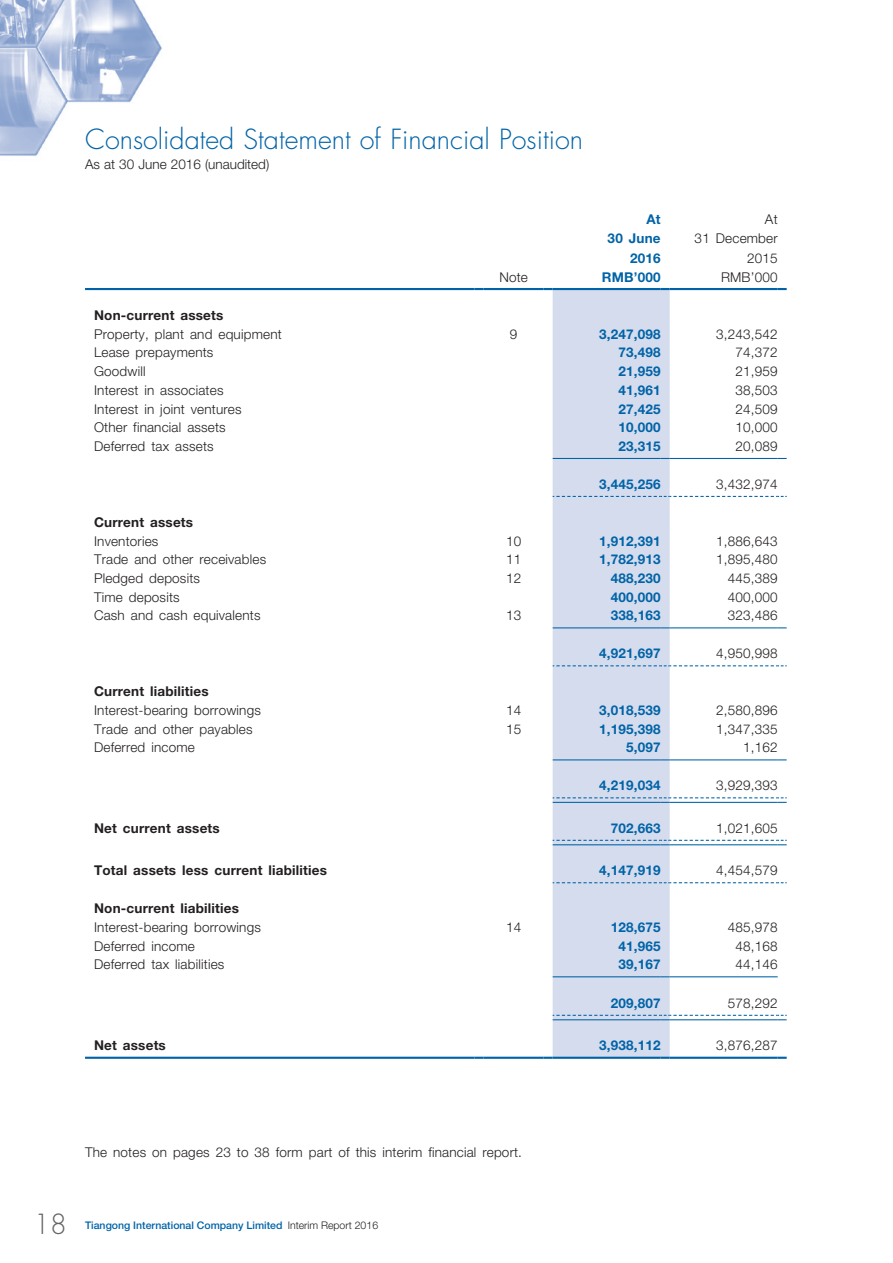
<style>
.page{position:relative;width:893px;height:1263px;background:#fff}
.page>*{position:absolute;margin:0;border:0;box-sizing:border-box;transform-origin:0 0}
.t1{font:300 27px "Futura Std";color:#0163a7}
.t2{font:300 27px "Futura Std";color:#636366}
._15_Table_Stub{font:300 13.5px "Helvetica Neue LT Std";letter-spacing:.015em;color:#231f20}
._31_table_tab_6pt{font:300 13.5px/19.5px "Helvetica Neue LT Std";letter-spacing:.015em;color:#231f20;text-align:right}
._31_table_tab_6pt-2{font:700 13.5px/19.5px "Helvetica Neue LT Std";letter-spacing:.015em;color:#0163a7;text-align:right}
._15_Table_Stub-2{font:700 13.5px "Helvetica Neue LT Std";letter-spacing:.015em;color:#231f20}
._11_P0{font:300 13.5px "Helvetica Neue LT Std";letter-spacing:.015em;color:#231f20}
.t3{font:500 10.5px "Helvetica Neue LT Std";color:#0163a7}
.s1{font-weight:300;color:#231f20}
</style>
<div class="page">
<img style="left:0;top:0;width:787px;height:1057px">
<div style="left:553px;top:290px;width:117px;height:767px;background:#d4dced"></div>
<hr style="left:85px;top:288px;width:390px;height:2px;background:#0163a7">
<svg style="left:475px;top:288px;width:9px;height:2px"></svg>
<hr style="left:484px;top:288px;width:60px;height:2px;background:#0163a7">
<svg style="left:544px;top:288px;width:9px;height:2px"></svg>
<hr style="left:553px;top:288px;width:108px;height:2px;background:#0163a7">
<svg style="left:661px;top:288px;width:9px;height:2px"></svg>
<hr style="left:670px;top:288px;width:108px;height:2px;background:#0163a7">
<svg style="left:778px;top:288px;width:9px;height:2px"></svg>
<hr style="left:553px;top:458px;width:108px;height:1px;background:#0163a7">
<hr style="left:670px;top:458px;width:108px;height:1px;background:#0163a7">
<hr style="left:553px;top:627px;width:108px;height:1px;background:#0163a7">
<hr style="left:670px;top:627px;width:108px;height:1px;background:#0163a7">
<hr style="left:553px;top:759px;width:108px;height:1px;background:#0163a7">
<hr style="left:670px;top:759px;width:108px;height:1px;background:#0163a7">
<svg style="left:553px;top:496px;width:234px;height:1px"></svg>
<svg style="left:553px;top:665px;width:234px;height:1px"></svg>
<svg style="left:553px;top:797px;width:234px;height:6px"></svg>
<svg style="left:553px;top:882px;width:234px;height:1px"></svg>
<svg style="left:553px;top:840px;width:234px;height:5px"></svg>
<svg style="left:553px;top:1015px;width:234px;height:5px"></svg>
<hr style="left:553px;top:976px;width:108px;height:1px;background:#0163a7">
<hr style="left:670px;top:976px;width:108px;height:1px;background:#0163a7">
<hr style="left:85px;top:1057px;width:390px;height:2px;background:#0163a7">
<svg style="left:475px;top:1057px;width:9px;height:2px"></svg>
<hr style="left:484px;top:1057px;width:60px;height:2px;background:#0163a7">
<svg style="left:544px;top:1057px;width:9px;height:2px"></svg>
<hr style="left:553px;top:1057px;width:108px;height:2px;background:#0163a7">
<svg style="left:661px;top:1057px;width:9px;height:2px"></svg>
<hr style="left:670px;top:1057px;width:108px;height:2px;background:#0163a7">
<svg style="left:778px;top:1057px;width:9px;height:2px"></svg>
<h1 class="t1" style="left:85px;top:122px;width:499px">Consolidated Statement of Financial Position</h1>
<p class="_11_P0" style="left:85px;top:156px;width:186px">As at 30 June 2016 (unaudited)</p>
<p class="_31_table_tab_6pt-2" style="left:608px;top:209px;width:55px">At<br>30 June<br>2016</p>
<p class="_31_table_tab_6pt" style="left:695px;top:209px;width:85px">At<br>31 December<br>2015</p>
<p class="_31_table_tab_6pt" style="left:499px;top:267px;width:30px">Note</p>
<p class="_31_table_tab_6pt-2" style="left:602px;top:267px;width:60px">RMB’000</p>
<p class="_31_table_tab_6pt" style="left:721px;top:267px;width:58px">RMB’000</p>
<p class="_15_Table_Stub-2" style="left:94px;top:307px;width:131px">Non-current assets</p>
<p class="_15_Table_Stub" style="left:94px;top:326px;width:189px">Property, plant and equipment</p>
<p class="_31_table_tab_6pt" style="left:510px;top:324px;width:9px">9</p>
<p class="_31_table_tab_6pt-2" style="left:599px;top:324px;width:63px">3,247,098</p>
<p class="_31_table_tab_6pt" style="left:716px;top:324px;width:63px">3,243,542</p>
<p class="_15_Table_Stub" style="left:94px;top:344px;width:121px">Lease prepayments</p>
<p class="_31_table_tab_6pt-2" style="left:618px;top:343px;width:44px">73,498</p>
<p class="_31_table_tab_6pt" style="left:735px;top:343px;width:44px">74,372</p>
<p class="_15_Table_Stub" style="left:94px;top:363px;width:53px">Goodwill</p>
<p class="_31_table_tab_6pt-2" style="left:618px;top:361px;width:44px">21,959</p>
<p class="_31_table_tab_6pt" style="left:735px;top:361px;width:44px">21,959</p>
<p class="_15_Table_Stub" style="left:94px;top:382px;width:131px">Interest in associates</p>
<p class="_31_table_tab_6pt-2" style="left:618px;top:380px;width:44px">41,961</p>
<p class="_31_table_tab_6pt" style="left:735px;top:380px;width:44px">38,503</p>
<p class="_15_Table_Stub" style="left:94px;top:400px;width:149px">Interest in joint ventures</p>
<p class="_31_table_tab_6pt-2" style="left:618px;top:399px;width:44px">27,425</p>
<p class="_31_table_tab_6pt" style="left:735px;top:399px;width:44px">24,509</p>
<p class="_15_Table_Stub" style="left:94px;top:419px;width:133px">Other financial assets</p>
<p class="_31_table_tab_6pt-2" style="left:618px;top:417px;width:44px">10,000</p>
<p class="_31_table_tab_6pt" style="left:735px;top:417px;width:44px">10,000</p>
<p class="_15_Table_Stub" style="left:94px;top:438px;width:121px">Deferred tax assets</p>
<p class="_31_table_tab_6pt-2" style="left:618px;top:436px;width:44px">23,315</p>
<p class="_31_table_tab_6pt" style="left:735px;top:436px;width:44px">20,089</p>
<p class="_31_table_tab_6pt-2" style="left:599px;top:474px;width:63px">3,445,256</p>
<p class="_31_table_tab_6pt" style="left:716px;top:474px;width:63px">3,432,974</p>
<p class="_15_Table_Stub-2" style="left:94px;top:514px;width:101px">Current assets</p>
<p class="_15_Table_Stub" style="left:94px;top:532px;width:66px">Inventories</p>
<p class="_31_table_tab_6pt" style="left:506px;top:531px;width:17px">10</p>
<p class="_31_table_tab_6pt-2" style="left:599px;top:531px;width:63px">1,912,391</p>
<p class="_31_table_tab_6pt" style="left:716px;top:531px;width:63px">1,886,643</p>
<p class="_15_Table_Stub" style="left:94px;top:551px;width:174px">Trade and other receivables</p>
<p class="_31_table_tab_6pt" style="left:506px;top:549px;width:17px">11</p>
<p class="_31_table_tab_6pt-2" style="left:599px;top:549px;width:63px">1,782,913</p>
<p class="_31_table_tab_6pt" style="left:716px;top:549px;width:63px">1,895,480</p>
<p class="_15_Table_Stub" style="left:94px;top:570px;width:107px">Pledged deposits</p>
<p class="_31_table_tab_6pt" style="left:506px;top:568px;width:17px">12</p>
<p class="_31_table_tab_6pt-2" style="left:611px;top:568px;width:51px">488,230</p>
<p class="_31_table_tab_6pt" style="left:728px;top:568px;width:51px">445,389</p>
<p class="_15_Table_Stub" style="left:94px;top:589px;width:87px">Time deposits</p>
<p class="_31_table_tab_6pt-2" style="left:611px;top:587px;width:51px">400,000</p>
<p class="_31_table_tab_6pt" style="left:728px;top:587px;width:51px">400,000</p>
<p class="_15_Table_Stub" style="left:94px;top:607px;width:168px">Cash and cash equivalents</p>
<p class="_31_table_tab_6pt" style="left:506px;top:605px;width:17px">13</p>
<p class="_31_table_tab_6pt-2" style="left:611px;top:605px;width:51px">338,163</p>
<p class="_31_table_tab_6pt" style="left:728px;top:605px;width:51px">323,486</p>
<p class="_31_table_tab_6pt-2" style="left:599px;top:643px;width:63px">4,921,697</p>
<p class="_31_table_tab_6pt" style="left:716px;top:643px;width:63px">4,950,998</p>
<p class="_15_Table_Stub-2" style="left:94px;top:683px;width:116px">Current liabilities</p>
<p class="_15_Table_Stub" style="left:94px;top:702px;width:168px">Interest-bearing borrowings</p>
<p class="_31_table_tab_6pt" style="left:506px;top:700px;width:17px">14</p>
<p class="_31_table_tab_6pt-2" style="left:599px;top:700px;width:63px">3,018,539</p>
<p class="_31_table_tab_6pt" style="left:716px;top:700px;width:63px">2,580,896</p>
<p class="_15_Table_Stub" style="left:94px;top:721px;width:160px">Trade and other payables</p>
<p class="_31_table_tab_6pt" style="left:506px;top:719px;width:17px">15</p>
<p class="_31_table_tab_6pt-2" style="left:599px;top:719px;width:63px">1,195,398</p>
<p class="_31_table_tab_6pt" style="left:716px;top:719px;width:63px">1,347,335</p>
<p class="_15_Table_Stub" style="left:94px;top:739px;width:102px">Deferred income</p>
<p class="_31_table_tab_6pt-2" style="left:626px;top:737px;width:36px">5,097</p>
<p class="_31_table_tab_6pt" style="left:743px;top:737px;width:36px">1,162</p>
<p class="_31_table_tab_6pt-2" style="left:599px;top:775px;width:63px">4,219,034</p>
<p class="_31_table_tab_6pt" style="left:716px;top:775px;width:63px">3,929,393</p>
<p class="_15_Table_Stub-2" style="left:94px;top:820px;width:127px">Net current assets</p>
<p class="_31_table_tab_6pt-2" style="left:611px;top:818px;width:51px">702,663</p>
<p class="_31_table_tab_6pt" style="left:716px;top:818px;width:63px">1,021,605</p>
<p class="_15_Table_Stub-2" style="left:94px;top:862px;width:234px">Total assets less current liabilities</p>
<p class="_31_table_tab_6pt-2" style="left:599px;top:860px;width:63px">4,147,919</p>
<p class="_31_table_tab_6pt" style="left:716px;top:860px;width:63px">4,454,579</p>
<p class="_15_Table_Stub-2" style="left:94px;top:900px;width:146px">Non-current liabilities</p>
<p class="_15_Table_Stub" style="left:94px;top:919px;width:168px">Interest-bearing borrowings</p>
<p class="_31_table_tab_6pt" style="left:506px;top:917px;width:17px">14</p>
<p class="_31_table_tab_6pt-2" style="left:611px;top:917px;width:51px">128,675</p>
<p class="_31_table_tab_6pt" style="left:728px;top:917px;width:51px">485,978</p>
<p class="_15_Table_Stub" style="left:94px;top:937px;width:102px">Deferred income</p>
<p class="_31_table_tab_6pt-2" style="left:618px;top:936px;width:44px">41,965</p>
<p class="_31_table_tab_6pt" style="left:735px;top:936px;width:44px">48,168</p>
<p class="_15_Table_Stub" style="left:94px;top:956px;width:132px">Deferred tax liabilities</p>
<p class="_31_table_tab_6pt-2" style="left:618px;top:954px;width:44px">39,167</p>
<p class="_31_table_tab_6pt" style="left:735px;top:954px;width:44px">44,146</p>
<p class="_31_table_tab_6pt-2" style="left:611px;top:993px;width:51px">209,807</p>
<p class="_31_table_tab_6pt" style="left:728px;top:993px;width:51px">578,292</p>
<p class="_15_Table_Stub-2" style="left:94px;top:1037px;width:73px">Net assets</p>
<p class="_31_table_tab_6pt-2" style="left:599px;top:1035px;width:63px">3,938,112</p>
<p class="_31_table_tab_6pt" style="left:716px;top:1035px;width:63px">3,876,287</p>
<p class="_11_P0" style="left:85px;top:1143px;width:438px">The notes on pages 23 to 38 form part of this interim financial report.</p>
<p class="t2" style="left:33px;top:1208px;width:35px">18</p>
<p class="t3" style="left:85px;top:1219px;width:295px">Tiangong International Company Limited <span class="s1">Interim Report 2016</span></p>
</div>
